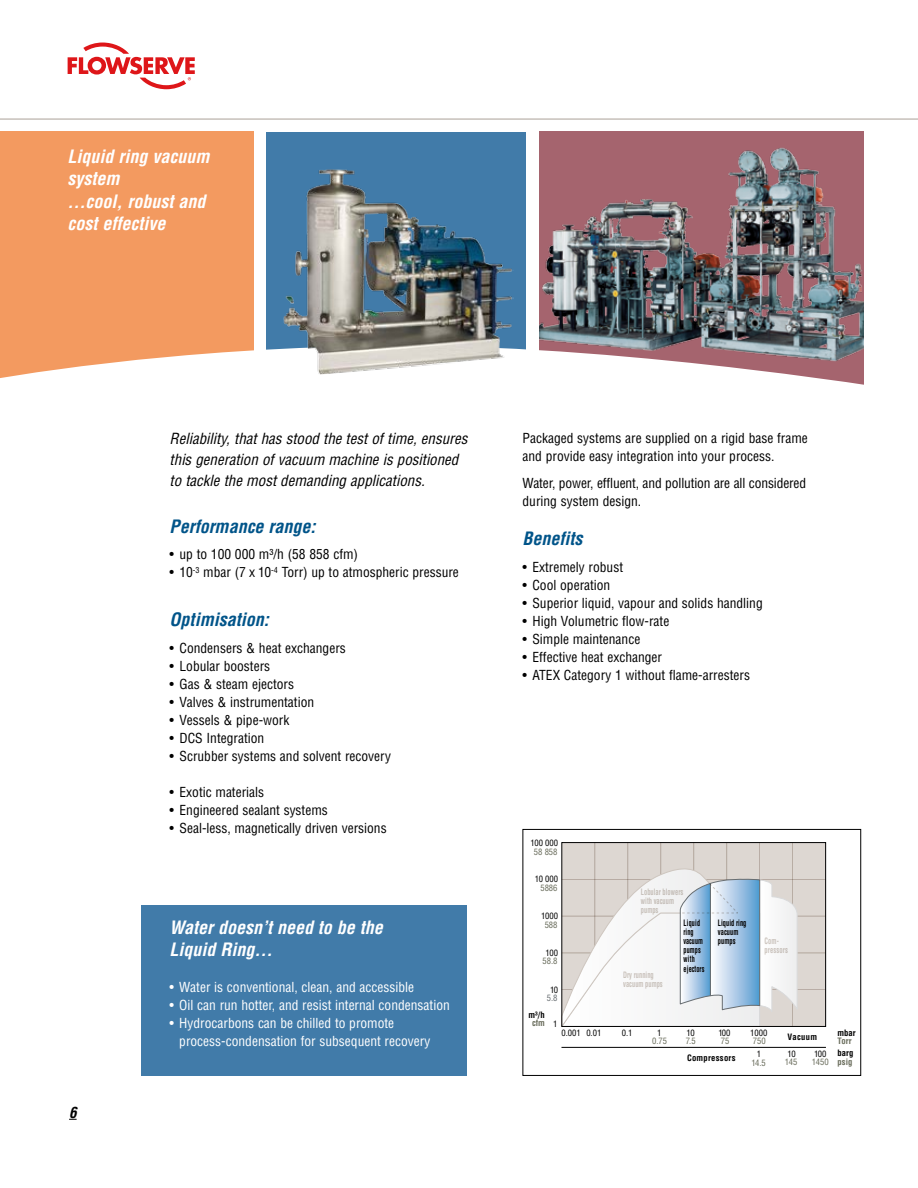
<style>
.page{position:relative;width:918px;height:1188px;background:#fff}
.page>*{position:absolute;margin:0;border:0;box-sizing:border-box;transform-origin:0 0}
.t1{font:italic 700 condensed 18px/22.5px "Helvetica LT Std";color:#fff}
.t2{font:italic 700 condensed 18px "Helvetica LT Std";color:#005489}
.t3{font:italic condensed 15px/21px "Helvetica LT Std";color:#000}
.t4{font:italic 700 condensed 15px "Helvetica LT Std";color:#000}
.t5{font:condensed 13.5px/18px "Helvetica LT Std";color:#000}
.t6{font:condensed 13.5px/18px "Helvetica LT Std";color:#fff}
.t7{font:700 condensed 8.55px/9.1px "Helvetica LT Std";color:#cec6bf;scale:.75 1}
.t8{font:condensed 8.55px "Helvetica LT Std";color:#000}
.t9{font:condensed 8.55px "Helvetica LT Std";color:#686b5a}
.t10{font:700 condensed 8.55px/9.1px "Helvetica LT Std";letter-spacing:.015em;color:#000;scale:.72 1}
.t11{font:700 condensed 8.55px "Helvetica LT Std";letter-spacing:.015em;color:#000}
.t12{font:700 condensed 8.55px/9.1px "Helvetica LT Std";letter-spacing:.015em;color:#000;scale:.75 1}
.t13{font:700 condensed 8.55px/9.1px "Helvetica LT Std";letter-spacing:.02em;color:#cec6bf;scale:.75 1}
.t14{font:700 condensed 8.55px "Helvetica LT Std";color:#686b5a}
.t15{font:condensed 8.55px "Helvetica LT Std";color:#676d71}
</style>
<div class="page">
<hr style="left:0;top:119px;width:918px;height:1px;background:#aaa097">
<svg style="left:68px;top:43px;width:127px;height:46px"></svg>
<div style="left:539px;top:132px;width:325px;height:258px;background:#a5646e"></div>
<div style="left:0;top:132px;width:253px;height:258px;background:#f39a60"></div>
<div style="left:267px;top:132px;width:259px;height:236px;background:#417ba9"></div>
<svg style="left:0;top:346px;width:864px;height:44px;fill:#fff"></svg>
<div style="left:141px;top:906px;width:326px;height:170px;background:#417ba9"></div>
<img style="left:282px;top:169px;width:231px;height:205px">
<img style="left:539px;top:148px;width:325px;height:216px">
<div style="left:562px;top:843px;width:263px;height:183px;background:#ddd7d2"></div>
<hr style="left:594px;top:843px;width:1px;height:183px;background:#cec6bf">
<hr style="left:627px;top:843px;width:1px;height:183px;background:#cec6bf">
<hr style="left:660px;top:843px;width:1px;height:184px;background:#cec6bf">
<hr style="left:693px;top:843px;width:1px;height:183px;background:#cec6bf">
<hr style="left:726px;top:843px;width:1px;height:183px;background:#cec6bf">
<hr style="left:759px;top:843px;width:1px;height:183px;background:#cec6bf">
<hr style="left:792px;top:843px;width:1px;height:183px;background:#cec6bf">
<hr style="left:562px;top:879px;width:264px;height:1px;background:#cec6bf">
<hr style="left:562px;top:916px;width:264px;height:1px;background:#cec6bf">
<hr style="left:562px;top:953px;width:264px;height:1px;background:#cec6bf">
<hr style="left:562px;top:989px;width:264px;height:1px;background:#cec6bf">
<hr style="left:561px;top:1047px;width:265px;height:1px;background:#000">
<svg style="left:563px;top:864px;width:235px;height:161px"></svg>
<div style="left:561px;top:842px;width:265px;height:185px;border:1px solid #000"></div>
<div style="left:523px;top:829px;width:338px;height:247px;border:1px solid #000"></div>
<h1 class="t1" style="left:68px;top:145px;width:143px">Liquid ring vacuum system<br>...cool, robust and cost effective</h1>
<p class="t4" style="left:69px;top:1103px;width:9px">6</p>
<p class="t3" style="left:170px;top:429px;width:299px">Reliability, that has stood the test of time, ensures this generation of vacuum machine is positioned to tackle the most demanding applications.</p>
<h1 class="t2" style="left:170px;top:515px;width:147px">Performance range:</h1>
<p class="t5" style="left:170px;top:545px;width:190px">• up to 100 000 m³/h (58 858 cfm)</p>
<p class="t5" style="left:170px;top:563px;width:291px">• 10<sup>-3</sup> mbar (7 x 10<sup>-4</sup> Torr) up to atmospheric pressure</p>
<h1 class="t2" style="left:170px;top:608px;width:101px">Optimisation:</h1>
<p class="t5" style="left:170px;top:639px;width:178px">• Condensers &amp; heat exchangers</p>
<p class="t5" style="left:170px;top:657px;width:102px">• Lobular boosters</p>
<p class="t5" style="left:170px;top:675px;width:126px">• Gas &amp; steam ejectors</p>
<p class="t5" style="left:170px;top:693px;width:146px">• Valves &amp; instrumentation</p>
<p class="t5" style="left:170px;top:711px;width:121px">• Vessels &amp; pipe-work</p>
<p class="t5" style="left:170px;top:729px;width:96px">• DCS Integration</p>
<p class="t5" style="left:170px;top:747px;width:223px">• Scrubber systems and solvent recovery</p>
<p class="t5" style="left:170px;top:783px;width:96px">• Exotic materials</p>
<p class="t5" style="left:170px;top:801px;width:160px">• Engineered sealant systems</p>
<p class="t5" style="left:170px;top:819px;width:219px">• Seal-less, magnetically driven versions</p>
<h1 class="t1" style="left:169px;top:916px;width:215px">Water doesn’t need to be the<br>Liquid Ring...</h1>
<p class="t6" style="left:169px;top:978px;width:246px">• Water is conventional, clean, and accessible</p>
<p class="t6" style="left:169px;top:996px;width:282px">• Oil can run hotter, and resist internal condensation</p>
<p class="t6" style="left:179px;top:1014px;width:253px;text-indent:-10px">• Hydrocarbons can be chilled to promote process-condensation for subsequent recovery</p>
<p class="t5" style="left:523px;top:429px;width:287px">Packaged systems are supplied on a rigid base frame and provide easy integration into your process.</p>
<p class="t5" style="left:523px;top:474px;width:285px">Water, power, effluent, and pollution are all considered during system design.</p>
<h1 class="t2" style="left:523px;top:528px;width:62px">Benefits</h1>
<p class="t5" style="left:523px;top:558px;width:102px">• Extremely robust</p>
<p class="t5" style="left:523px;top:576px;width:89px">• Cool operation</p>
<p class="t5" style="left:523px;top:594px;width:242px">• Superior liquid, vapour and solids handling</p>
<p class="t5" style="left:523px;top:612px;width:148px">• High Volumetric flow-rate</p>
<p class="t5" style="left:523px;top:630px;width:119px">• Simple maintenance</p>
<p class="t5" style="left:523px;top:648px;width:141px">• Effective heat exchanger</p>
<p class="t5" style="left:523px;top:666px;width:229px">• ATEX Category 1 without flame-arresters</p>
<p class="t8" style="left:530px;top:838px;width:29px">100 000</p>
<p class="t9" style="left:534px;top:846px;width:25px">58 858</p>
<p class="t8" style="left:535px;top:874px;width:25px">10 000</p>
<p class="t9" style="left:540px;top:882px;width:19px">5886</p>
<p class="t8" style="left:541px;top:911px;width:18px">1000</p>
<p class="t9" style="left:545px;top:919px;width:14px">588</p>
<p class="t8" style="left:546px;top:947px;width:14px">100</p>
<p class="t9" style="left:543px;top:956px;width:17px">58.8</p>
<p class="t8" style="left:550px;top:984px;width:10px">10</p>
<p class="t15" style="left:547px;top:993px;width:12px">5.8</p>
<p class="t11" style="left:529px;top:1009px;width:18px">m³/h</p>
<p class="t14" style="left:532px;top:1018px;width:14px">cfm</p>
<p class="t8" style="left:553px;top:1018px;width:6px">1</p>
<p class="t7" style="left:641px;top:887px;width:58px">Lobular blowers with vacuum pumps</p>
<p class="t7" style="left:623px;top:970px;width:54px">Dry running vacuum pumps</p>
<p class="t10" style="left:684px;top:918px;width:31px">Liquid ring vacuum pumps with ejectors</p>
<p class="t8" style="left:561px;top:1027px;width:41px">0.001 0.01</p>
<p class="t8" style="left:622px;top:1027px;width:12px">0.1</p>
<p class="t8" style="left:657px;top:1027px;width:6px">1</p>
<p class="t9" style="left:652px;top:1036px;width:16px">0.75</p>
<p class="t8" style="left:687px;top:1027px;width:10px">10</p>
<p class="t9" style="left:686px;top:1036px;width:11px">7.5</p>
<p class="t12" style="left:718px;top:918px;width:40px">Liquid ring vacuum pumps</p>
<p class="t13" style="left:764px;top:937px;width:33px">Com&shy;pressors</p>
<p class="t8" style="left:719px;top:1027px;width:14px">100</p>
<p class="t9" style="left:721px;top:1036px;width:10px">75</p>
<p class="t8" style="left:750px;top:1027px;width:19px">1000</p>
<p class="t9" style="left:753px;top:1036px;width:14px">750</p>
<p class="t11" style="left:788px;top:1031px;width:31px">Vacuum</p>
<p class="t11" style="left:687px;top:1052px;width:50px">Compressors</p>
<p class="t8" style="left:757px;top:1048px;width:6px">1</p>
<p class="t9" style="left:751px;top:1057px;width:16px">14.5</p>
<p class="t8" style="left:788px;top:1048px;width:10px">10</p>
<p class="t9" style="left:785px;top:1057px;width:14px">145</p>
<p class="t8" style="left:814px;top:1048px;width:14px">100</p>
<p class="t9" style="left:812px;top:1057px;width:18px">1450</p>
<p class="t11" style="left:838px;top:1027px;width:20px">mbar</p>
<p class="t14" style="left:838px;top:1036px;width:15px">Torr</p>
<p class="t11" style="left:838px;top:1048px;width:17px">barg</p>
<p class="t14" style="left:838px;top:1056px;width:16px">psig</p>
</div>
